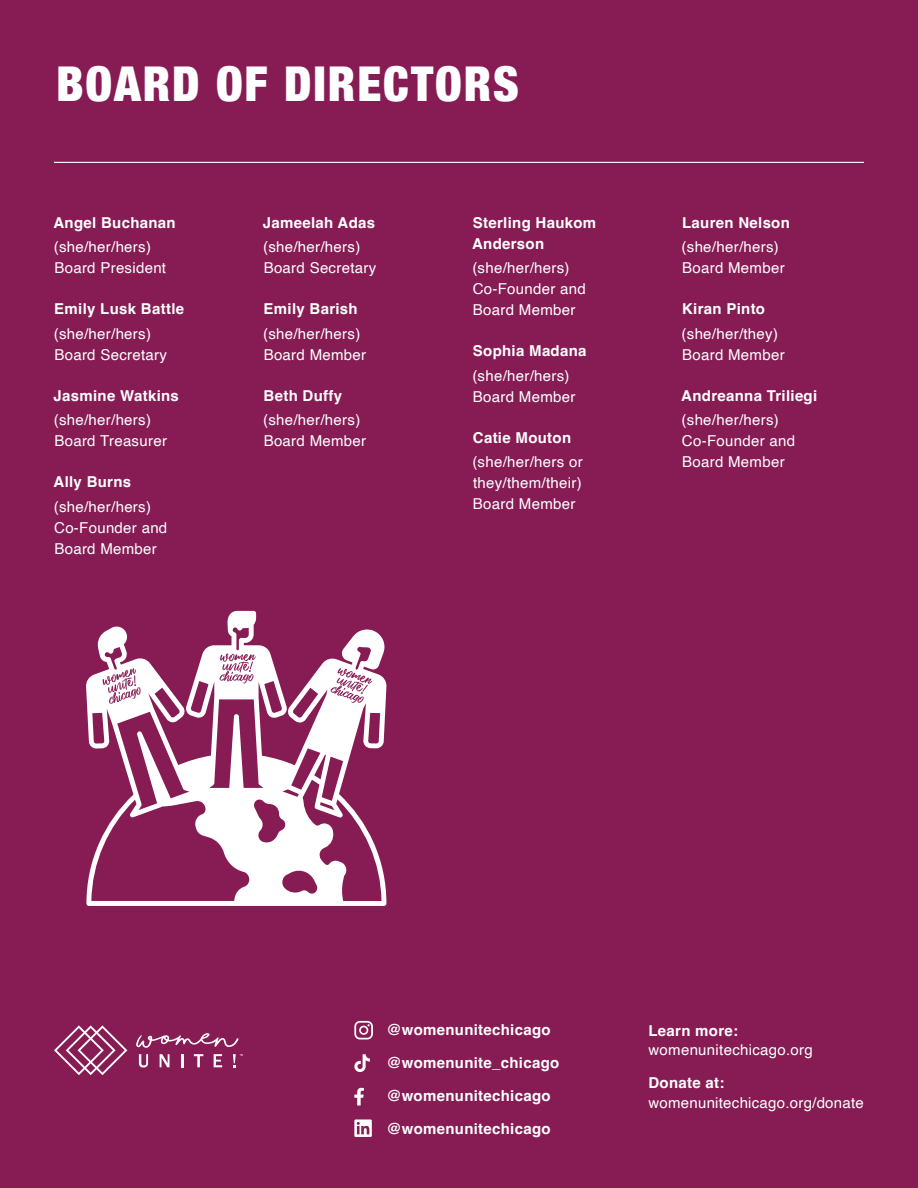
<style>
.page{position:relative;width:918px;height:1188px;background:#871c55}
.page>*{position:absolute;margin:0;border:0;box-sizing:border-box;transform-origin:0 0}
.t1{font:900 condensed 48px "Helvetica Neue";letter-spacing:.04em;color:#fff}
.t2{font:15px/21px "Helvetica";letter-spacing:.02em;color:#fff}
.t3{font:700 15px/21px "Helvetica";letter-spacing:.02em;color:#fff}
</style>
<div class="page">
<hr style="left:54px;top:162px;width:810px;height:1px;background:#fff">
<svg style="left:354px;top:1021px;width:19px;height:19px"></svg>
<svg style="left:354px;top:1054px;width:16px;height:18px"></svg>
<svg style="left:354px;top:1088px;width:10px;height:17px"></svg>
<svg style="left:354px;top:1119px;width:18px;height:18px"></svg>
<svg style="left:54px;top:1025px;width:73px;height:50px"></svg>
<svg style="left:139px;top:1054px;width:9px;height:14px"></svg>
<svg style="left:160px;top:1054px;width:10px;height:13px"></svg>
<svg style="left:181px;top:1054px;width:3px;height:13px"></svg>
<svg style="left:194px;top:1054px;width:9px;height:13px"></svg>
<svg style="left:214px;top:1054px;width:8px;height:13px"></svg>
<svg style="left:136px;top:1033px;width:103px;height:15px"></svg>
<svg style="left:233px;top:1054px;width:10px;height:13px"></svg>
<svg style="left:86px;top:611px;width:301px;height:295px"></svg>
<svg style="left:220px;top:653px;width:36px;height:30px"></svg>
<svg style="left:331px;top:668px;width:41px;height:35px"></svg>
<svg style="left:103px;top:668px;width:38px;height:36px"></svg>
<h1 class="t1" style="left:56px;top:44px;width:464px">BOARD OF DIRECTORS</h1>
<p class="t3" style="left:54px;top:214px;width:124px">Angel Buchanan</p>
<p class="t2" style="left:54px;top:237px;width:114px">(she/her/hers)<br>Board President</p>
<p class="t3" style="left:54px;top:300px;width:131px">Emily Lusk Battle</p>
<p class="t2" style="left:54px;top:323px;width:115px">(she/her/hers)<br>Board Secretary</p>
<p class="t3" style="left:54px;top:387px;width:127px">Jasmine Watkins</p>
<p class="t2" style="left:54px;top:410px;width:115px">(she/her/hers)<br>Board Treasurer</p>
<p class="t3" style="left:54px;top:473px;width:79px">Ally Burns</p>
<p class="t2" style="left:54px;top:496px;width:115px">(she/her/hers)<br>Co-Founder and<br>Board Member</p>
<p class="t3" style="left:263px;top:214px;width:114px">Jameelah Adas</p>
<p class="t2" style="left:263px;top:237px;width:115px">(she/her/hers)<br>Board Secretary</p>
<p class="t3" style="left:264px;top:300px;width:96px">Emily Barish</p>
<p class="t2" style="left:263px;top:323px;width:105px">(she/her/hers)<br>Board Member</p>
<p class="t3" style="left:264px;top:387px;width:80px">Beth Duffy</p>
<p class="t2" style="left:263px;top:410px;width:105px">(she/her/hers)<br>Board Member</p>
<p class="t3" style="left:472px;top:214px;width:126px">Sterling Haukom<br>Anderson</p>
<p class="t2" style="left:472px;top:258px;width:115px">(she/her/hers)<br>Co-Founder and<br>Board Member</p>
<p class="t3" style="left:473px;top:342px;width:115px">Sophia Madana</p>
<p class="t2" style="left:472px;top:365px;width:105px">(she/her/hers)<br>Board Member</p>
<p class="t3" style="left:473px;top:429px;width:100px">Catie Mouton</p>
<p class="t2" style="left:472px;top:452px;width:112px;text-align:justify">(she/her/hers or they/them/their)<br>Board Member</p>
<p class="t3" style="left:682px;top:214px;width:109px">Lauren Nelson</p>
<p class="t2" style="left:682px;top:237px;width:105px">(she/her/hers)<br>Board Member</p>
<p class="t3" style="left:682px;top:300px;width:85px">Kiran Pinto</p>
<p class="t2" style="left:682px;top:323px;width:105px">(she/her/they)<br>Board Member</p>
<p class="t3" style="left:681px;top:387px;width:137px">Andreanna Triliegi</p>
<p class="t2" style="left:682px;top:410px;width:115px">(she/her/hers)<br>Co-Founder and<br>Board Member</p>
<p class="t3" style="left:387px;top:1021px;width:165px">@womenunitechicago</p>
<p class="t3" style="left:387px;top:1054px;width:174px">@womenunite_chicago</p>
<p class="t3" style="left:387px;top:1087px;width:165px">@womenunitechicago</p>
<p class="t3" style="left:387px;top:1120px;width:165px">@womenunitechicago</p>
<p class="t3" style="left:648px;top:1021px;width:91px">Learn more:</p>
<p class="t2" style="left:648px;top:1040px;width:166px">womenunitechicago.org</p>
<p class="t3" style="left:648px;top:1074px;width:78px">Donate at:</p>
<p class="t2" style="left:648px;top:1092px;width:217px">womenunitechicago.org/donate</p>
</div>
